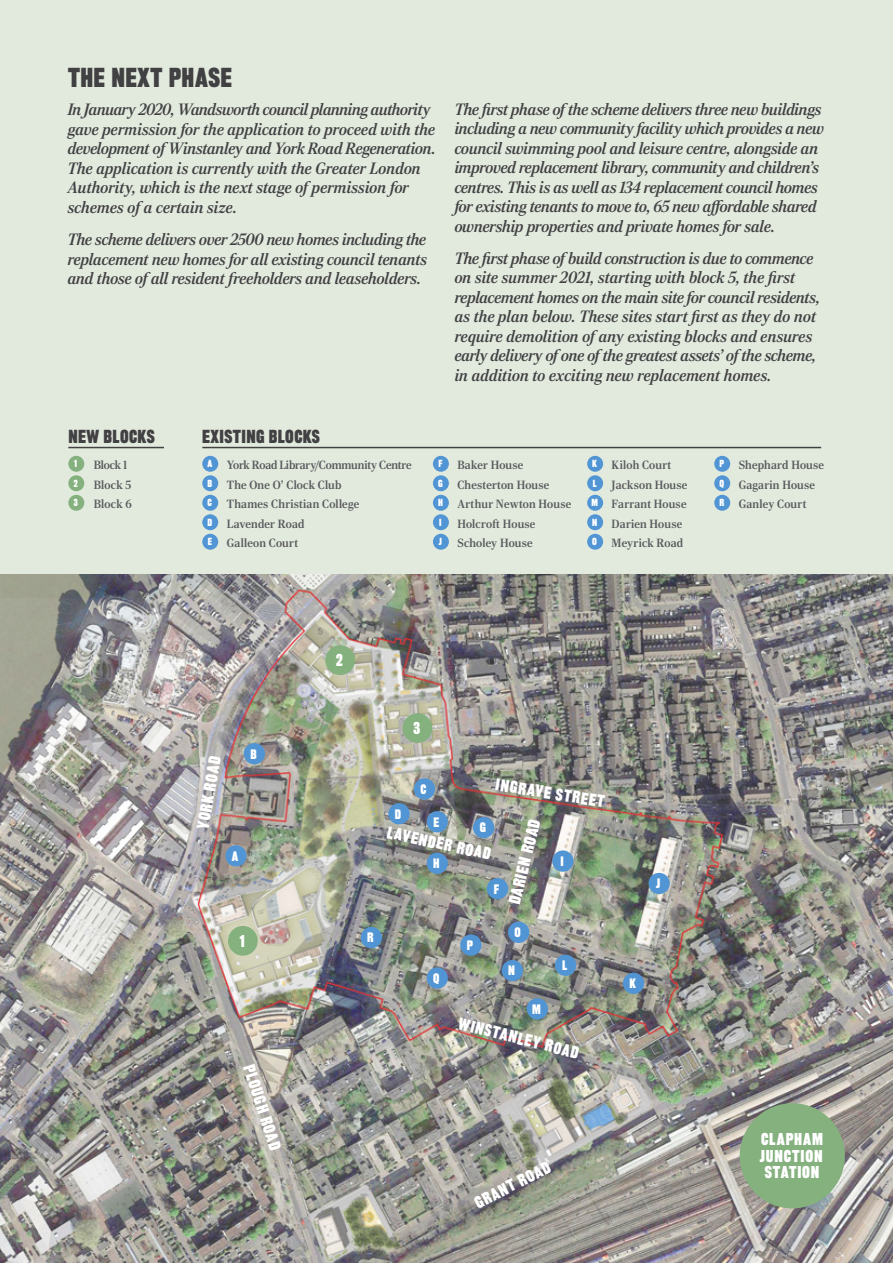
<style>
.page{position:relative;width:893px;height:1263px;background:#fff}
.page>*{position:absolute;margin:0;border:0;box-sizing:border-box;transform-origin:0 0}
.t1{font:600 condensed 24px "Rhode";letter-spacing:.02em;color:#414042}
.t2{font:italic 500 16.5px/19.5px "Rocky";color:#414042}
.t3{font:600 condensed 16.5px "Rhode";letter-spacing:.025em;color:#414042}
.t4{font:600 condensed 15px/16.5px "Rhode";letter-spacing:.055em;color:#fff;text-align:center}
.t5{font:500 12px/19.5px "Rocky";letter-spacing:.015em;color:#58595b}
.t6{font:500 12px "Rocky";letter-spacing:-.015em;color:#58595b}
.t7{font:600 condensed 12px "Rhode";color:#fff}
.t8{font:600 condensed 9px/19.5px "Rhode";color:#fff;text-align:justify}
</style>
<div class="page">
<div style="left:0;top:0;width:893px;height:597px;background:#e2eade"></div>
<img style="left:0;top:574px;width:893px;height:689px">
<div style="left:740px;top:1103px;width:105px;height:105px;background:#84b17e;border-radius:50%"></div>
<div style="left:228px;top:926px;width:30px;height:30px;background:#84b17e;border-radius:50%"></div>
<div style="left:325px;top:645px;width:30px;height:30px;background:#84b17e;border-radius:50%"></div>
<div style="left:403px;top:713px;width:29px;height:30px;background:#84b17e;border-radius:50%"></div>
<div style="left:244px;top:743px;width:21px;height:21px;background:#5195d4;border-radius:50%"></div>
<div style="left:388px;top:803px;width:22px;height:21px;background:#5195d4;border-radius:50%"></div>
<div style="left:414px;top:778px;width:21px;height:21px;background:#5195d4;border-radius:50%"></div>
<div style="left:427px;top:811px;width:21px;height:21px;background:#5195d4;border-radius:50%"></div>
<div style="left:473px;top:817px;width:21px;height:21px;background:#5195d4;border-radius:50%"></div>
<div style="left:552px;top:850px;width:21px;height:22px;background:#5195d4;border-radius:50%"></div>
<div style="left:648px;top:873px;width:22px;height:21px;background:#5195d4;border-radius:50%"></div>
<div style="left:623px;top:973px;width:21px;height:21px;background:#5195d4;border-radius:50%"></div>
<div style="left:555px;top:955px;width:21px;height:21px;background:#5195d4;border-radius:50%"></div>
<div style="left:508px;top:922px;width:21px;height:21px;background:#5195d4;border-radius:50%"></div>
<div style="left:502px;top:960px;width:21px;height:21px;background:#5195d4;border-radius:50%"></div>
<div style="left:527px;top:998px;width:21px;height:21px;background:#5195d4;border-radius:50%"></div>
<div style="left:460px;top:934px;width:22px;height:22px;background:#5195d4;border-radius:50%"></div>
<div style="left:427px;top:967px;width:21px;height:22px;background:#5195d4;border-radius:50%"></div>
<div style="left:427px;top:853px;width:21px;height:21px;background:#5195d4;border-radius:50%"></div>
<div style="left:487px;top:878px;width:21px;height:21px;background:#5195d4;border-radius:50%"></div>
<div style="left:361px;top:927px;width:21px;height:21px;background:#5195d4;border-radius:50%"></div>
<div style="left:225px;top:845px;width:22px;height:21px;background:#5195d4;border-radius:50%"></div>
<hr style="left:68px;top:447px;width:96px;height:1px;background:#414042">
<div style="left:68px;top:456px;width:16px;height:16px;background:#84b17e;border-radius:50%"></div>
<div style="left:68px;top:475px;width:16px;height:16px;background:#84b17e;border-radius:50%"></div>
<div style="left:68px;top:495px;width:16px;height:16px;background:#84b17e;border-radius:50%"></div>
<hr style="left:202px;top:447px;width:619px;height:1px;background:#414042">
<div style="left:202px;top:456px;width:16px;height:16px;background:#5195d4;border-radius:50%"></div>
<div style="left:202px;top:475px;width:16px;height:16px;background:#5195d4;border-radius:50%"></div>
<div style="left:202px;top:495px;width:16px;height:16px;background:#5195d4;border-radius:50%"></div>
<div style="left:202px;top:514px;width:16px;height:16px;background:#5195d4;border-radius:50%"></div>
<div style="left:202px;top:534px;width:16px;height:16px;background:#5195d4;border-radius:50%"></div>
<div style="left:433px;top:456px;width:16px;height:16px;background:#5195d4;border-radius:50%"></div>
<div style="left:433px;top:475px;width:16px;height:16px;background:#5195d4;border-radius:50%"></div>
<div style="left:433px;top:495px;width:16px;height:16px;background:#5195d4;border-radius:50%"></div>
<div style="left:433px;top:514px;width:16px;height:16px;background:#5195d4;border-radius:50%"></div>
<div style="left:433px;top:534px;width:16px;height:16px;background:#5195d4;border-radius:50%"></div>
<div style="left:587px;top:456px;width:16px;height:16px;background:#5195d4;border-radius:50%"></div>
<div style="left:587px;top:475px;width:16px;height:16px;background:#5195d4;border-radius:50%"></div>
<div style="left:587px;top:495px;width:16px;height:16px;background:#5195d4;border-radius:50%"></div>
<div style="left:587px;top:514px;width:16px;height:16px;background:#5195d4;border-radius:50%"></div>
<div style="left:587px;top:534px;width:16px;height:16px;background:#5195d4;border-radius:50%"></div>
<div style="left:714px;top:456px;width:16px;height:16px;background:#5195d4;border-radius:50%"></div>
<div style="left:714px;top:475px;width:16px;height:16px;background:#5195d4;border-radius:50%"></div>
<div style="left:714px;top:495px;width:16px;height:16px;background:#5195d4;border-radius:50%"></div>
<h1 class="t1" style="left:68px;top:64px;width:165px">THE NEXT PHASE</h1>
<p class="t2" style="left:68px;top:100px;width:369px">In January 2020, Wandsworth council planning authority gave permission for the application to proceed with the development of Winstanley and York Road Regeneration.<br>The application is currently with the Greater London Authority, which is the next stage of permission for schemes of a certain size.</p>
<p class="t2" style="left:68px;top:230px;width:361px;text-align:justify">The scheme delivers over 2500 new homes including the replacement new homes for all existing council tenants and those of all resident freeholders and leaseholders.</p>
<p class="t2" style="left:455px;top:99px;width:371px">The first phase of the scheme delivers three new buildings including a new community facility which provides a new council swimming pool and leisure centre, alongside an improved replacement library, community and children’s centres. This is as well as 134 replacement council homes for existing tenants to move to, 65 new affordable shared ownership properties and private homes for sale.</p>
<p class="t2" style="left:455px;top:249px;width:367px">The first phase of build construction is due to commence on site summer 2021, starting with block 5, the first replacement homes on the main site for council residents, as the plan below. These sites start first as they do not require demolition of any existing blocks and ensures early delivery of one of the greatest assets’ of the scheme, in addition to exciting new replacement homes.</p>
<p class="t3" style="left:68px;top:427px;width:88px">NEW BLOCKS</p>
<p class="t8" style="left:74px;top:454px;width:6px">1<br>2<br>3</p>
<p class="t5" style="left:94px;top:455px;width:39px">Block 1<br>Block 5<br>Block 6</p>
<p class="t3" style="left:202px;top:427px;width:119px">EXISTING BLOCKS</p>
<p class="t8" style="left:207px;top:454px;width:6px">A B C D</p>
<p class="t6" style="left:227px;top:458px;width:186px">York Road Library/Community Centre</p>
<p class="t5" style="left:227px;top:475px;width:116px">The One O’ Clock Club</p>
<p class="t5" style="left:227px;top:494px;width:134px">Thames Christian College</p>
<p class="t5" style="left:227px;top:514px;width:79px">Lavender Road</p>
<p class="t5" style="left:208px;top:533px;width:92px"><sup>E</sup> Galleon Court</p>
<p class="t8" style="left:438px;top:454px;width:6px">F<br>G</p>
<p class="t5" style="left:457px;top:455px;width:115px">Baker House<br>Chesterton House<br>Arthur Newton House<br>Holcroft House<br>Scholey House</p>
<p class="t8" style="left:438px;top:493px;width:6px;text-align:left">H<br>I<br>J</p>
<p class="t8" style="left:591px;top:454px;width:8px;text-align:left">K<br>L<br>M<br>N</p>
<p class="t5" style="left:612px;top:455px;width:61px">Kiloh Court</p>
<p class="t5" style="left:612px;top:475px;width:77px">Jackson House</p>
<p class="t5" style="left:612px;top:494px;width:76px">Farrant House</p>
<p class="t5" style="left:612px;top:514px;width:72px">Darien House</p>
<p class="t5" style="left:592px;top:533px;width:92px"><sup>O</sup> Meyrick Road</p>
<p class="t8" style="left:719px;top:454px;width:6px">P Q R</p>
<p class="t5" style="left:739px;top:455px;width:87px">Shephard House<br>Gagarin House<br>Ganley Court</p>
<p class="t4" style="left:195px;top:827px;width:75px;rotate:-80deg">YORK ROAD</p>
<p class="t7" style="left:232px;top:849px;width:8px">A</p>
<p class="t7" style="left:250px;top:747px;width:8px">B</p>
<p class="t4" style="left:240px;top:933px;width:7px">1</p>
<p class="t4" style="left:256px;top:1063px;width:90px;rotate:72deg">PLOUGH ROAD</p>
<p class="t4" style="left:336px;top:652px;width:8px">2</p>
<p class="t4" style="left:413px;top:720px;width:8px">3</p>
<p class="t7" style="left:367px;top:931px;width:8px">R</p>
<p class="t4" style="left:497px;top:776px;width:111px;rotate:9deg">INGRAVE STREET</p>
<p class="t7" style="left:421px;top:782px;width:7px">C</p>
<p class="t7" style="left:395px;top:807px;width:8px">D</p>
<p class="t7" style="left:433px;top:815px;width:7px">E</p>
<p class="t4" style="left:389px;top:824px;width:107px;rotate:12deg">LAVENDER ROAD</p>
<p class="t4" style="left:506px;top:902px;width:89px;rotate:-76deg">DARIEN ROAD</p>
<p class="t7" style="left:480px;top:821px;width:8px">G</p>
<p class="t7" style="left:560px;top:854px;width:5px">I</p>
<p class="t7" style="left:433px;top:856px;width:8px">H</p>
<p class="t7" style="left:494px;top:882px;width:7px">F</p>
<p class="t7" style="left:433px;top:971px;width:8px">Q</p>
<p class="t7" style="left:467px;top:938px;width:8px">P</p>
<p class="t7" style="left:515px;top:925px;width:8px">O</p>
<p class="t7" style="left:508px;top:964px;width:8px">N</p>
<p class="t7" style="left:532px;top:1002px;width:10px">M</p>
<p class="t7" style="left:562px;top:958px;width:7px">L</p>
<p class="t4" style="left:460px;top:1015px;width:125px;rotate:14deg">WINSTANLEY ROAD</p>
<p class="t7" style="left:656px;top:877px;width:6px">J</p>
<p class="t7" style="left:629px;top:977px;width:8px">K</p>
<p class="t4" style="left:472px;top:1196px;width:84px;rotate:-27deg">GRANT ROAD</p>
<p class="t4" style="left:760px;top:1132px;width:65px">CLAPHAM<br>JUNCTION<br>STATION</p>
</div>
